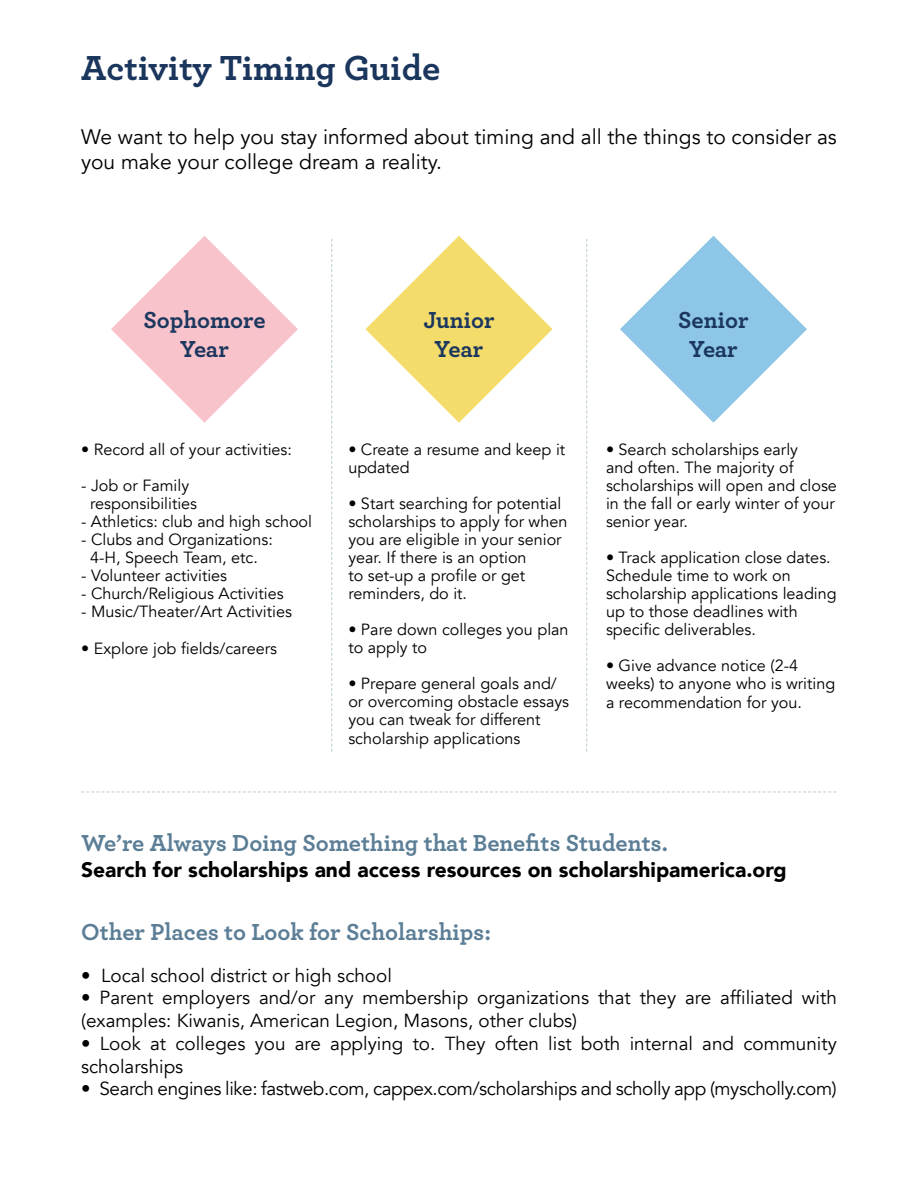
<style>
.page{position:relative;width:918px;height:1188px;background:#fff}
.page>*{position:absolute;margin:0;border:0;box-sizing:border-box;transform-origin:0 0}
.t1{font:700 36.45px "Archer";color:#1b365d}
.t2{font:700 24.3px "Archer";color:#5b7e96}
.t3{font:700 24.3px "Archer";color:#1b375e}
.t4{font:21px/25.2px "Avenir";color:#000}
.t5{font:900 21px "Avenir";color:#000}
.t6{font:18.9px/22.6px "Avenir";color:#000}
.t7{font:18.9px "Avenir";letter-spacing:-.02em;color:#000}
.t8{font:16.2px/18px "Avenir";color:#000}
</style>
<div class="page">
<svg style="left:365px;top:236px;width:188px;height:187px"></svg>
<svg style="left:620px;top:236px;width:187px;height:187px"></svg>
<svg style="left:111px;top:236px;width:187px;height:187px"></svg>
<svg style="left:331px;top:239px;width:1px;height:513px"></svg>
<svg style="left:586px;top:239px;width:1px;height:513px"></svg>
<svg style="left:81px;top:791px;width:755px;height:1px"></svg>
<p class="t1" style="left:81px;top:39px;width:361px">Activity Timing Guide</p>
<p class="t4" style="left:81px;top:125px;width:757px">We want to help you stay informed about timing and all the things to consider as you make your college dream a reality.</p>
<p class="t3" style="left:144px;top:301px;width:123px">Sophomore</p>
<p class="t3" style="left:180px;top:330px;width:50px">Year</p>
<p class="t8" style="left:81px;top:440px;width:212px">• Record all of your activities:</p>
<p class="t8" style="left:81px;top:476px;width:118px;text-align:center">- Job or Family responsibilities</p>
<p class="t8" style="left:81px;top:512px;width:232px">- Athletics: club and high school</p>
<p class="t8" style="left:81px;top:530px;width:193px;text-align:center">- Clubs and Organizations:<br>4-H, Speech Team, etc.</p>
<p class="t8" style="left:81px;top:566px;width:148px">- Volunteer activities</p>
<p class="t8" style="left:81px;top:584px;width:204px">- Church/Religious Activities</p>
<p class="t8" style="left:81px;top:602px;width:212px">- Music/Theater/Art Activities</p>
<p class="t8" style="left:81px;top:640px;width:197px">• Explore job fields/careers</p>
<p class="t3" style="left:423px;top:301px;width:73px">Junior</p>
<p class="t3" style="left:435px;top:330px;width:50px">Year</p>
<p class="t8" style="left:348px;top:440px;width:218px">• Create a resume and keep it updated</p>
<p class="t8" style="left:348px;top:494px;width:220px">• Start searching for potential scholarships to apply for when you are eligible in your senior year. If there is an option<br>to set-up a profile or get reminders, do it.</p>
<p class="t8" style="left:348px;top:620px;width:222px">• Pare down colleges you plan to apply to</p>
<p class="t8" style="left:348px;top:674px;width:222px;line-height:18.5px">• Prepare general goals and/ or overcoming obstacle essays you can tweak for different scholarship applications</p>
<p class="t3" style="left:678px;top:301px;width:72px">Senior</p>
<p class="t3" style="left:689px;top:330px;width:50px">Year</p>
<p class="t8" style="left:606px;top:440px;width:232px">• Search scholarships early<br>and often. The majority of scholarships will open and close in the fall or early winter of your senior year.</p>
<p class="t8" style="left:606px;top:548px;width:232px">• Track application close dates.<br>Schedule time to work on scholarship applications leading up to those deadlines with specific deliverables.</p>
<p class="t8" style="left:606px;top:656px;width:231px;line-height:18.8px">• Give advance notice (2-4 weeks) to anyone who is writing a recommendation for you.</p>
<p class="t2" style="left:81px;top:824px;width:588px">We’re Always Doing Something that Benefits Students.</p>
<p class="t5" style="left:81px;top:851px;width:707px">Search for scholarships and access resources on scholarshipamerica.org</p>
<p class="t2" style="left:81px;top:912px;width:412px">Other Places to Look for Scholarships:</p>
<p class="t6" style="left:81px;top:964px;width:312px">• Local school district or high school</p>
<p class="t6" style="left:81px;top:987px;width:757px">• Parent employers and/or any membership organizations that they are affiliated with (examples: Kiwanis, American Legion, Masons, other clubs)</p>
<p class="t6" style="left:81px;top:1032px;width:757px">• Look at colleges you are applying to. They often list both internal and community scholarships</p>
<p class="t7" style="left:81px;top:1077px;width:757px">• Search engines like: fastweb.com, cappex.com/scholarships and scholly app (myscholly.com)</p>
</div>
